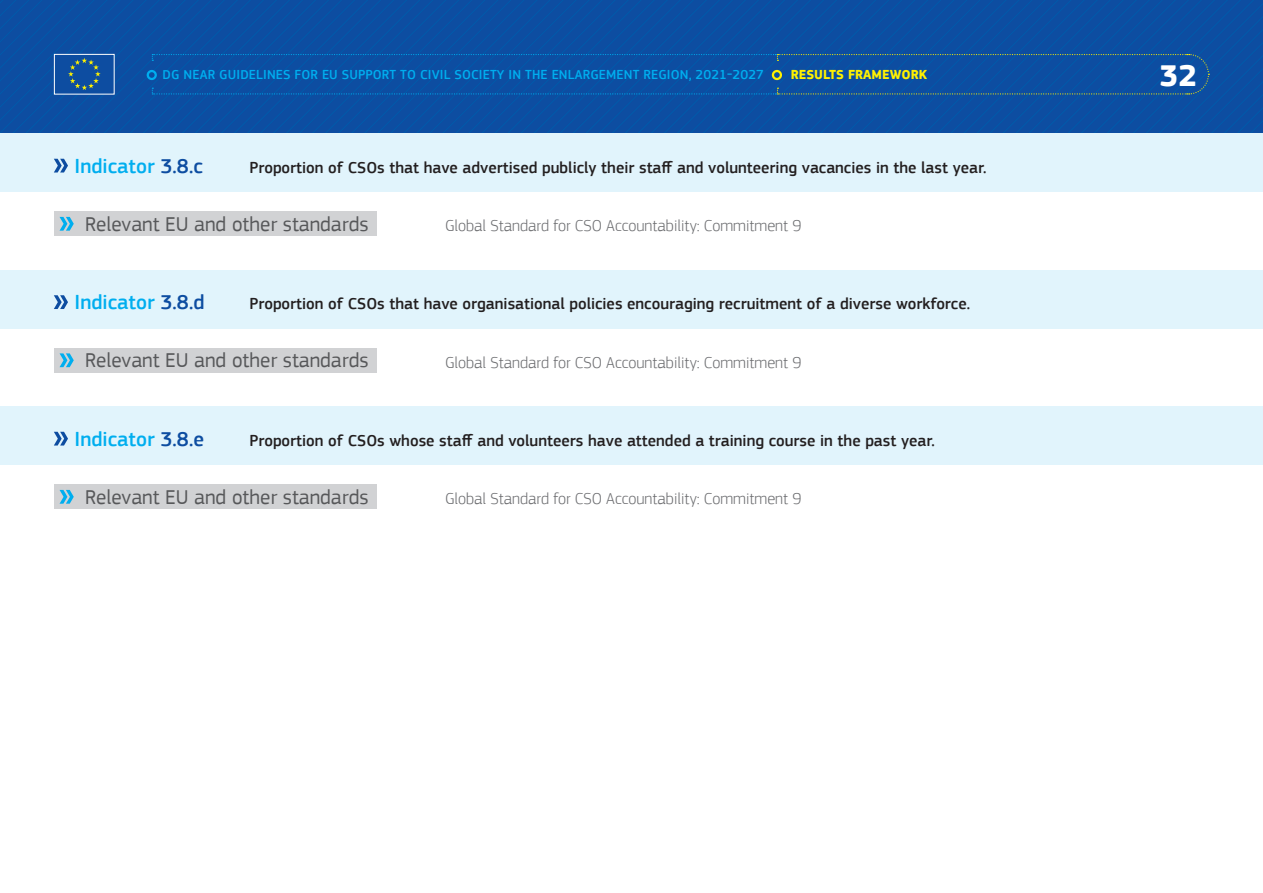
<style>
.page{position:relative;width:1263px;height:893px;background:#fff}
.page>*{position:absolute;margin:0;border:0;box-sizing:border-box;transform-origin:0 0}
.t1{font:700 31.5px "PF Square Sans Pro";color:#fff}
.t2{font:21px "PF Square Sans Pro";color:#57585a}
.t3{font:500 21px "PF Square Sans Pro";color:#00aeef}
.t4{font:500 16.5px "PF Square Sans Pro";color:#231f20}
.t5{font:300 16.5px "PF Square Sans Pro";color:#6c6d70}
.t6{font:500 13.5px "PF Square Sans Pro";letter-spacing:.01em;color:#00aeef}
.t7{font:700 13.5px "PF Square Sans Pro";color:#fff101}
.s1{color:#0d4da1}
</style>
<div class="page">
<svg style="left:0;top:0;width:1129px;height:134px"></svg>
<div style="left:0;top:134px;width:1263px;height:58px;background:#e1f4fc"></div>
<div style="left:0;top:270px;width:1263px;height:58px;background:#e1f4fc"></div>
<div style="left:0;top:406px;width:1263px;height:59px;background:#e1f4fc"></div>
<svg style="left:54px;top:159px;width:14px;height:14px"></svg>
<svg style="left:54px;top:295px;width:14px;height:14px"></svg>
<svg style="left:54px;top:432px;width:14px;height:14px"></svg>
<svg style="left:1129px;top:0;width:134px;height:329px"></svg>
<div style="left:54px;top:212px;width:323px;height:24px;background:#d1d2d4"></div>
<svg style="left:60px;top:217px;width:14px;height:14px"></svg>
<div style="left:54px;top:348px;width:323px;height:25px;background:#d1d2d4"></div>
<svg style="left:60px;top:353px;width:14px;height:14px"></svg>
<div style="left:54px;top:485px;width:323px;height:24px;background:#d1d2d4"></div>
<svg style="left:60px;top:490px;width:14px;height:14px"></svg>
<p class="t6" style="left:163px;top:67px;width:603px">DG NEAR GUIDELINES FOR EU SUPPORT TO CIVIL SOCIETY IN THE ENLARGEMENT REGION, 2021-2027</p>
<p class="t7" style="left:791px;top:67px;width:138px">RESULTS FRAMEWORK</p>
<h1 class="t1" style="left:1159px;top:56px;width:39px">32</h1>
<p class="t3" style="left:75px;top:153px;width:130px">Indicator <span class="s1">3.8.c</span></p>
<p class="t4" style="left:249px;top:157px;width:739px">Proportion of CSOs that have advertised publicly their staff and volunteering vacancies in the last year.</p>
<p class="t2" style="left:85px;top:211px;width:285px">Relevant EU and other standards</p>
<p class="t5" style="left:445px;top:216px;width:358px">Global Standard for CSO Accountability: Commitment 9</p>
<p class="t3" style="left:75px;top:290px;width:131px">Indicator <span class="s1">3.8.d</span></p>
<p class="t4" style="left:249px;top:294px;width:722px">Proportion of CSOs that have organisational policies encouraging recruitment of a diverse workforce.</p>
<p class="t2" style="left:85px;top:348px;width:285px">Relevant EU and other standards</p>
<p class="t5" style="left:445px;top:352px;width:358px">Global Standard for CSO Accountability: Commitment 9</p>
<p class="t3" style="left:75px;top:426px;width:131px">Indicator <span class="s1">3.8.e</span></p>
<p class="t4" style="left:249px;top:430px;width:687px">Proportion of CSOs whose staff and volunteers have attended a training course in the past year.</p>
<p class="t2" style="left:85px;top:484px;width:285px">Relevant EU and other standards</p>
<p class="t5" style="left:445px;top:489px;width:358px">Global Standard for CSO Accountability: Commitment 9</p>
</div>
